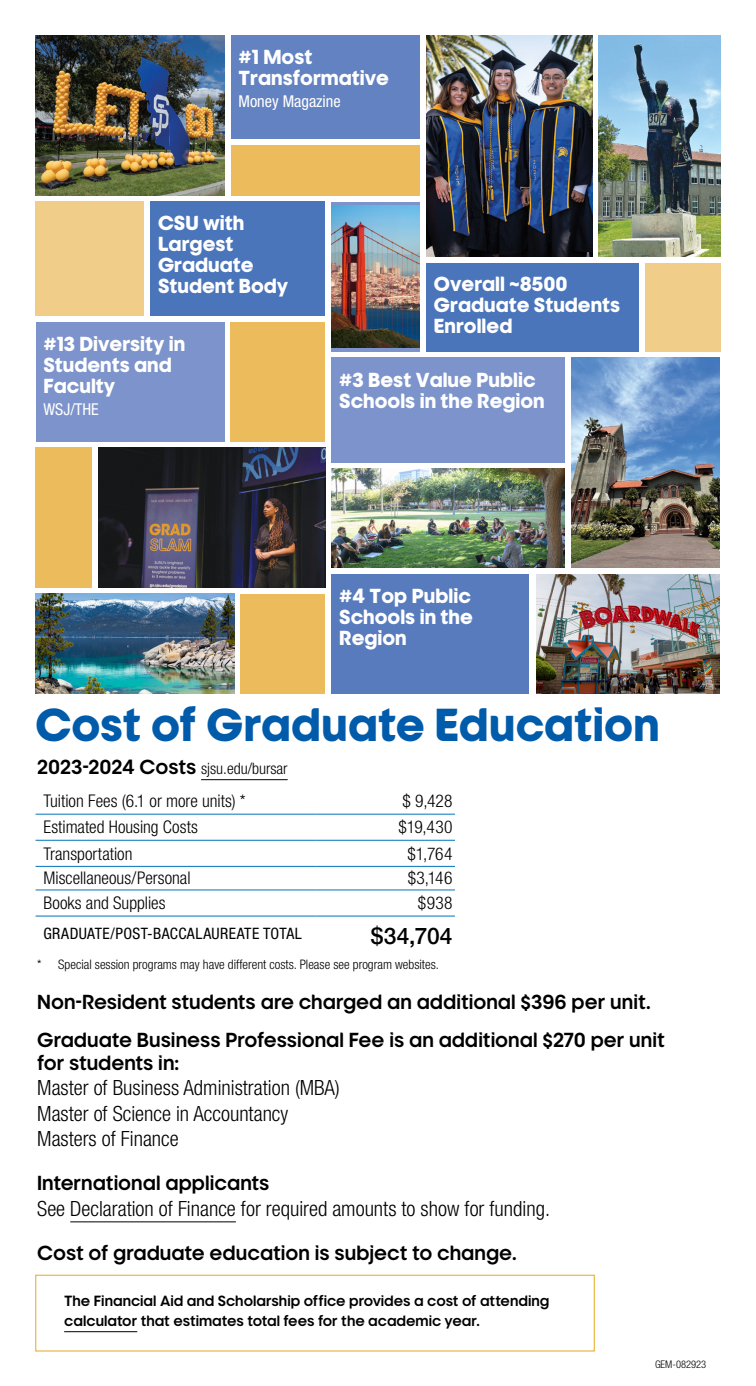
<style>
.page{position:relative;width:756px;height:1386px;background:#fff}
.page>*{position:absolute;margin:0;border:0;box-sizing:border-box;transform-origin:0 0}
.t1{font:700 43.75px "SJSU Pride D";letter-spacing:.005em;color:#005baa}
.t2{font:500 22.75px "Helvetica Neue";color:#000}
.t3{font:300 condensed 21px/25.2px "Helvetica Neue LT Pro";color:#000}
.t4{font:19.25px/38.5px "SJSU Pride D";color:#000}
.t5{font:700 19.25px/21px "SJSU Pride D";color:#fff}
.t6{font:300 condensed 17.5px "Helvetica Neue LT Pro";color:#000}
.t7{font:condensed 16.28px "Helvetica Neue LT Pro";color:#fff}
.t8{font:condensed 15.75px "Helvetica Neue LT Pro";letter-spacing:.025em;color:#000}
.t9{font:300 condensed 15.75px "Helvetica Neue LT Pro";color:#000}
.t10{font:14px/19.2px "SJSU Pride D";color:#000}
.t11{font:300 condensed 13.12px "Helvetica Neue LT Pro";color:#000}
.t12{font:300 condensed 10.5px "Helvetica Neue LT Pro";color:#000}
.s1{font-family:"SJSU Pride D";font-weight:400;font-stretch:normal;font-size:19.25px}
</style>
<div class="page">
<div style="left:36px;top:448px;width:56px;height:140px;background:#ebbb5c"></div>
<div style="left:231px;top:35px;width:189px;height:104px;background:#6382c1"></div>
<img style="left:36px;top:35px;width:188px;height:160px">
<img style="left:98px;top:448px;width:228px;height:140px">
<div style="left:331px;top:574px;width:198px;height:119px;background:#577bbd"></div>
<div style="left:36px;top:202px;width:108px;height:114px;background:#f0cd89"></div>
<div style="left:36px;top:322px;width:188px;height:119px;background:#7c93cb"></div>
<img style="left:536px;top:574px;width:183px;height:120px">
<div style="left:231px;top:322px;width:94px;height:119px;background:#ebbb5c"></div>
<div style="left:645px;top:263px;width:76px;height:89px;background:#f0cd89"></div>
<img style="left:599px;top:35px;width:122px;height:221px">
<img style="left:571px;top:358px;width:148px;height:210px">
<div style="left:331px;top:202px;width:89px;height:150px;background:#7c93cb"></div>
<img style="left:331px;top:205px;width:89px;height:143px">
<hr style="left:201px;top:779px;width:87px;height:1px;background:#000">
<hr style="left:70px;top:1221px;width:166px;height:1px;background:#000">
<hr style="left:36px;top:814px;width:281px;height:1px;background:#0074b9">
<hr style="left:36px;top:840px;width:281px;height:1px;background:#0074b9">
<hr style="left:36px;top:866px;width:281px;height:1px;background:#0074b9">
<hr style="left:36px;top:890px;width:281px;height:1px;background:#0074b9">
<hr style="left:36px;top:916px;width:281px;height:1px;background:#0074b9">
<hr style="left:317px;top:814px;width:138px;height:1px;background:#0074b9">
<hr style="left:317px;top:840px;width:138px;height:1px;background:#0074b9">
<hr style="left:317px;top:866px;width:138px;height:1px;background:#0074b9">
<hr style="left:317px;top:890px;width:138px;height:1px;background:#0074b9">
<hr style="left:317px;top:916px;width:138px;height:1px;background:#0074b9">
<img style="left:426px;top:35px;width:166px;height:221px">
<img style="left:331px;top:468px;width:234px;height:100px">
<img style="left:36px;top:594px;width:198px;height:100px">
<div style="left:241px;top:594px;width:84px;height:100px;background:#ebbb5c"></div>
<div style="left:331px;top:358px;width:234px;height:105px;background:#7c93cb"></div>
<div style="left:150px;top:202px;width:175px;height:114px;background:#4b75ba"></div>
<div style="left:231px;top:145px;width:189px;height:50px;background:#ebbb5c"></div>
<div style="left:426px;top:263px;width:213px;height:89px;background:#4b75ba"></div>
<hr style="left:64px;top:1331px;width:73px;height:1px;background:#000">
<p class="t5" style="left:239px;top:48px;width:152px">#1 Most<br>Transformative</p>
<p class="t7" style="left:239px;top:92px;width:104px">Money Magazine</p>
<p class="t5" style="left:158px;top:214px;width:132px">CSU with<br>Largest<br>Graduate<br>Student Body</p>
<p class="t5" style="left:434px;top:275px;width:188px">Overall ~8500<br>Graduate Students<br>Enrolled</p>
<p class="t5" style="left:43px;top:335px;width:143px">#13 Diversity in<br>Students and<br>Faculty</p>
<p class="t7" style="left:43px;top:400px;width:57px">WSJ/THE</p>
<p class="t5" style="left:339px;top:371px;width:207px">#3 Best Value Public<br>Schools in the Region</p>
<p class="t5" style="left:339px;top:587px;width:135px;text-align:justify">#4 Top Public Schools in the Region</p>
<h1 class="t1" style="left:36px;top:698px;width:626px">Cost of Graduate Education</h1>
<p class="t9" style="left:37px;top:759px;width:252px"><span class="s1">2023-2024 Costs</span> sjsu.edu/bursar</p>
<p class="t6" style="left:43px;top:791px;width:204px">Tuition Fees (6.1 or more units) *</p>
<p class="t6" style="left:403px;top:791px;width:51px">$ 9,428</p>
<p class="t6" style="left:43px;top:817px;width:156px">Estimated Housing Costs</p>
<p class="t6" style="left:398px;top:817px;width:56px">$19,430</p>
<p class="t6" style="left:43px;top:843px;width:91px">Transportation</p>
<p class="t6" style="left:407px;top:843px;width:47px">$1,764</p>
<p class="t6" style="left:43px;top:868px;width:149px">Miscellaneous/Personal</p>
<p class="t6" style="left:408px;top:868px;width:46px">$3,146</p>
<p class="t6" style="left:43px;top:893px;width:124px">Books and Supplies</p>
<p class="t6" style="left:418px;top:893px;width:36px">$938</p>
<p class="t8" style="left:43px;top:924px;width:260px">GRADUATE/POST-BACCALAUREATE TOTAL</p>
<p class="t2" style="left:371px;top:918px;width:83px">$34,704</p>
<p class="t11" style="left:37px;top:957px;width:403px">* Special session programs may have different costs. Please see program websites.</p>
<p class="t4" style="left:37px;top:984px;width:629px">Non-Resident students are charged an additional $396 per unit.<br>Graduate Business Professional Fee is an additional $270 per unit</p>
<p class="t4" style="left:37px;top:1045px;width:143px">for students in:</p>
<p class="t3" style="left:37px;top:1075px;width:304px">Master of Business Administration (MBA)<br>Master of Science in Accountancy<br>Masters of Finance</p>
<p class="t4" style="left:37px;top:1165px;width:234px">International applicants</p>
<p class="t3" style="left:37px;top:1196px;width:514px">See Declaration of Finance for required amounts to show for funding.</p>
<p class="t4" style="left:37px;top:1235px;width:481px">Cost of graduate education is subject to change.</p>
<p class="t10" style="left:64px;top:1293px;width:487px">The Financial Aid and Scholarship office provides a cost of attending calculator that estimates total fees for the academic year.</p>
<p class="t12" style="left:655px;top:1358px;width:53px">GEM-082923</p>
</div>
